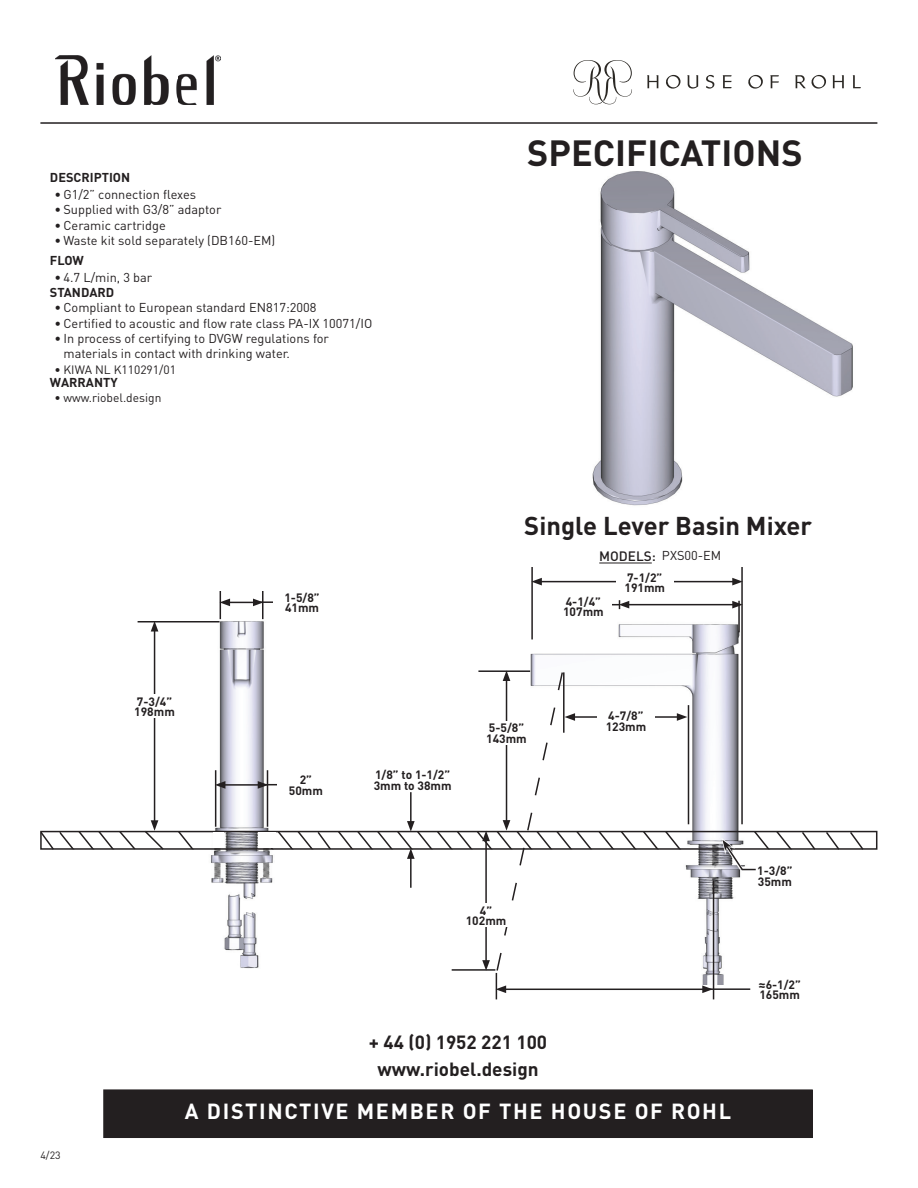
<style>
.page{position:relative;width:918px;height:1188px;background:#fff}
.page>*{position:absolute;margin:0;border:0;box-sizing:border-box;transform-origin:0 0}
.t1{font:700 36px "DIN Pro";color:#231f20}
.t2{font:700 25.5px "DIN Pro";color:#231f20}
.t3{font:700 21.6px "DIN Pro";letter-spacing:.075em;color:#fff}
.t4{font:700 18.9px/27px "DIN Pro";color:#231f20;text-align:center}
.t5{font:12.75px/15.3px "DIN Pro";color:#231f20}
.t6{font:700 12.75px "DIN Pro";color:#231f20}
.t7{font:700 12px/10.5px "DIN Pro";color:#231f20}
.t8{font:12px "DIN Pro";color:#231f20}
.t9{font:10.5px "DIN Pro";color:#231f20}
.s1{font-weight:500;font-size:13.5px}
</style>
<div class="page">
<hr style="left:599px;top:563px;width:53px;height:1px;background:#231f20">
<img style="left:137px;top:591px;width:127px;height:79px">
<img style="left:530px;top:600px;width:210px;height:70px">
<img style="left:592px;top:86px;width:286px;height:420px">
<div style="left:104px;top:1090px;width:708px;height:47px;background:#231f20"></div>
<div style="left:103px;top:1089px;width:710px;height:49px;border:1px solid #231f20"></div>
<svg style="left:573px;top:60px;width:59px;height:44px"></svg>
<svg style="left:647px;top:75px;width:11px;height:13px"></svg>
<svg style="left:687px;top:75px;width:11px;height:14px"></svg>
<svg style="left:706px;top:75px;width:8px;height:14px"></svg>
<svg style="left:723px;top:75px;width:9px;height:13px"></svg>
<svg style="left:748px;top:75px;width:15px;height:14px"></svg>
<svg style="left:666px;top:75px;width:15px;height:14px"></svg>
<svg style="left:770px;top:75px;width:9px;height:13px"></svg>
<svg style="left:795px;top:75px;width:31px;height:14px"></svg>
<svg style="left:832px;top:75px;width:12px;height:13px"></svg>
<svg style="left:853px;top:75px;width:8px;height:13px"></svg>
<img style="left:55px;top:55px;width:165px;height:49px">
<hr style="left:40px;top:122px;width:837px;height:2px;background:#231f20">
<hr style="left:138px;top:621px;width:82px;height:1px;background:#231f20">
<hr style="left:154px;top:629px;width:1px;height:194px;background:#231f20">
<svg style="left:151px;top:622px;width:7px;height:10px"></svg>
<svg style="left:220px;top:591px;width:44px;height:28px"></svg>
<hr style="left:260px;top:601px;width:24px;height:2px;background:#231f20">
<div style="left:273px;top:591px;width:58px;height:23px;background:#fff"></div>
<hr style="left:531px;top:567px;width:2px;height:72px;background:#231f20">
<hr style="left:741px;top:567px;width:2px;height:257px;background:#231f20">
<hr style="left:540px;top:581px;width:195px;height:1px;background:#231f20">
<svg style="left:531px;top:578px;width:11px;height:7px"></svg>
<svg style="left:732px;top:578px;width:11px;height:7px"></svg>
<div style="left:616px;top:571px;width:57px;height:24px;background:#fff"></div>
<hr style="left:738px;top:601px;width:2px;height:31px;background:#231f20">
<hr style="left:627px;top:604px;width:108px;height:1px;background:#231f20">
<svg style="left:619px;top:600px;width:10px;height:9px"></svg>
<svg style="left:732px;top:601px;width:11px;height:7px"></svg>
<hr style="left:585px;top:604px;width:35px;height:1px;background:#231f20">
<div style="left:555px;top:595px;width:57px;height:23px;background:#fff"></div>
<svg style="left:40px;top:670px;width:838px;height:329px"></svg>
<hr style="left:708px;top:988px;width:42px;height:2px;background:#231f20">
<p class="t6" style="left:50px;top:167px;width:82px">DESCRIPTION</p>
<p class="t5" style="left:54px;top:186px;width:143px">• G1/2” connection flexes</p>
<p class="t5" style="left:54px;top:202px;width:168px">• Supplied with G3/8” adaptor</p>
<p class="t5" style="left:54px;top:217px;width:113px">• Ceramic cartridge</p>
<p class="t5" style="left:54px;top:232px;width:222px">• Waste kit sold separately (DB160-EM)</p>
<p class="t6" style="left:50px;top:250px;width:35px">FLOW</p>
<p class="t5" style="left:54px;top:269px;width:99px">• 4.7 L/min, 3 bar</p>
<p class="t6" style="left:50px;top:283px;width:66px">STANDARD</p>
<p class="t5" style="left:54px;top:300px;width:263px">• Compliant to European standard EN817:2008</p>
<p class="t5" style="left:54px;top:315px;width:319px">• Certified to acoustic and flow rate class PA-IX 10071/IO</p>
<p class="t5" style="left:63px;top:330px;width:267px;text-indent:-9px">• In process of certifying to DVGW regulations for materials in contact with drinking water.</p>
<p class="t8" style="left:54px;top:361px;width:123px">• KIWA NL K110291/01</p>
<p class="t6" style="left:50px;top:372px;width:69px">WARRANTY</p>
<p class="t8" style="left:54px;top:390px;width:108px">• www.riobel.design</p>
<h1 class="t1" style="left:527px;top:124px;width:277px">SPECIFICATIONS</h1>
<p class="t7" style="left:134px;top:695px;width:42px">7-3/4”<br>198mm</p>
<p class="t7" style="left:284px;top:591px;width:37px">1-5/8”<br>41mm</p>
<p class="t7" style="left:289px;top:774px;width:36px;text-align:center">2”<br>50mm</p>
<h2 class="t2" style="left:524px;top:506px;width:289px">Single Lever Basin Mixer</h2>
<p class="t5" style="left:599px;top:548px;width:124px"><span class="s1">MODELS:</span> PXS00-EM</p>
<p class="t7" style="left:563px;top:595px;width:42px">4-1/4”<br>107mm</p>
<p class="t7" style="left:624px;top:572px;width:42px">7-1/2”<br>191mm</p>
<p class="t7" style="left:374px;top:769px;width:79px">1/8” to 1-1/2”<br>3mm to 38mm</p>
<p class="t7" style="left:486px;top:722px;width:42px">5-5/8”<br>143mm</p>
<p class="t7" style="left:466px;top:904px;width:42px;text-align:center">4”<br>102mm</p>
<p class="t7" style="left:606px;top:710px;width:42px">4-7/8”<br>123mm</p>
<p class="t7" style="left:757px;top:865px;width:37px">1-3/8”<br>35mm</p>
<p class="t7" style="left:758px;top:978px;width:44px">≈6-1/2”<br>165mm</p>
<p class="t9" style="left:40px;top:1148px;width:22px">4/23</p>
<h3 class="t4" style="left:369px;top:1028px;width:180px">+ 44 (0) 1952 221 100 www.riobel.design</h3>
<h3 class="t3" style="left:185px;top:1095px;width:548px">A DISTINCTIVE MEMBER OF THE HOUSE OF ROHL</h3>
</div>
